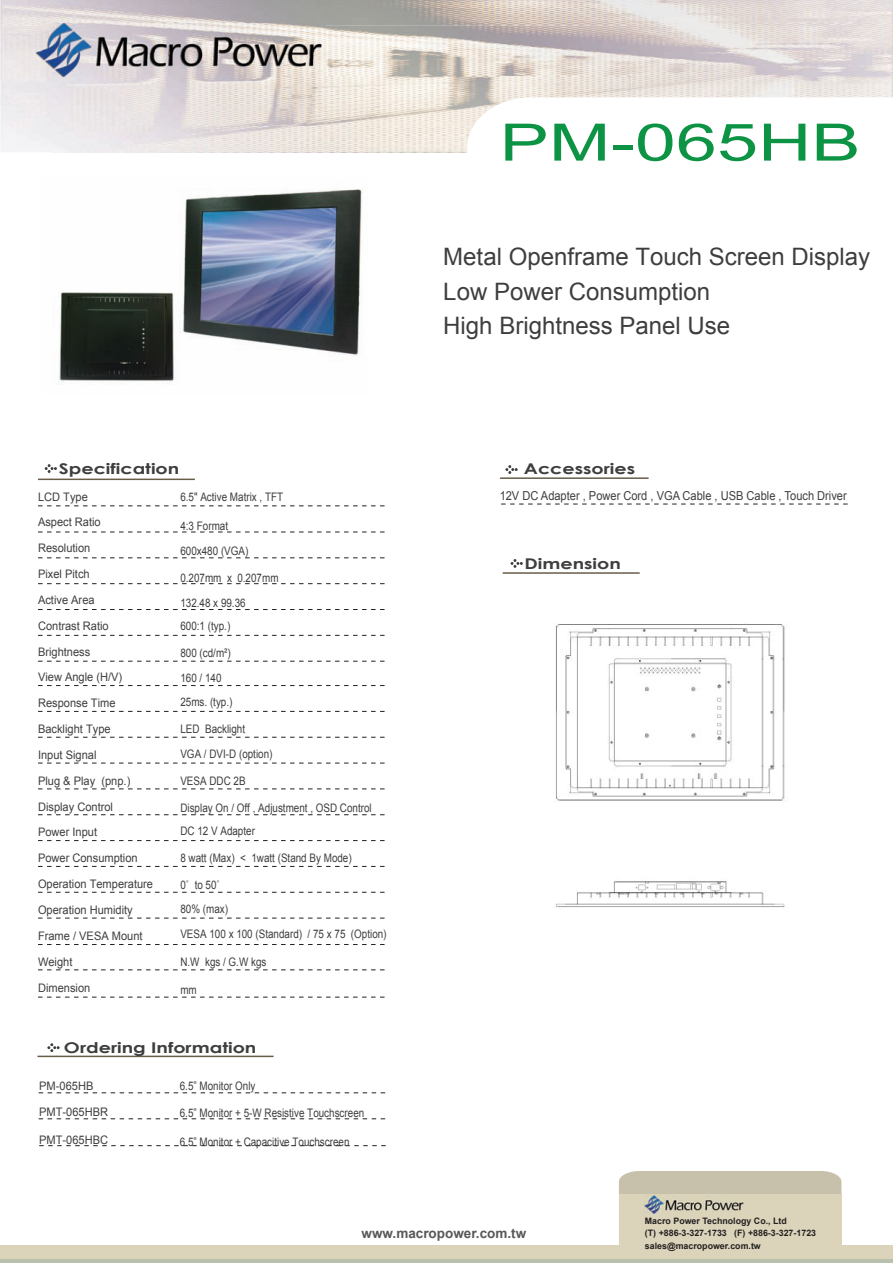
<style>
.page{position:relative;width:893px;height:1263px;background:#fff}
.page>*{position:absolute;margin:0;border:0;box-sizing:border-box;transform-origin:0 0}
.t1{font:51.6px "Arial";color:#0d9344;scale:1.43 1}
.t2{font:24px/34.5px "Arial";color:#3e3e3f}
.t3{font:700 14.85px "Century Gothic";color:#3e3e3f;scale:1.29 1}
.t4{font:700 13.5px "Arial";color:#57585a}
.t5{font:12.3px "Arial";color:#3e3e3f;scale:.9 1}
.t6{font:11.7px/25px "Arial";color:#3e3e3f;scale:.84 1}
.t7{font:11.7px "Arial";color:#3e3e3f;scale:.94 1}
.t8{font:700 8.85px/12.5px "Arial";color:#231f20}
</style>
<div class="page">
<img style="left:0;top:0;width:630px;height:25px">
<img style="left:630px;top:0;width:263px;height:97px">
<img style="left:0;top:25px;width:52px;height:127px">
<img style="left:325px;top:25px;width:306px;height:51px">
<img style="left:52px;top:76px;width:579px;height:76px">
<svg style="left:38px;top:506px;width:347px;height:1px"></svg>
<svg style="left:38px;top:532px;width:347px;height:1px"></svg>
<svg style="left:38px;top:558px;width:347px;height:1px"></svg>
<svg style="left:38px;top:583px;width:347px;height:1px"></svg>
<svg style="left:38px;top:609px;width:347px;height:1px"></svg>
<svg style="left:38px;top:635px;width:347px;height:1px"></svg>
<svg style="left:38px;top:661px;width:347px;height:1px"></svg>
<svg style="left:38px;top:685px;width:347px;height:1px"></svg>
<svg style="left:38px;top:711px;width:347px;height:1px"></svg>
<svg style="left:38px;top:737px;width:347px;height:1px"></svg>
<svg style="left:38px;top:763px;width:347px;height:1px"></svg>
<svg style="left:38px;top:789px;width:347px;height:1px"></svg>
<svg style="left:38px;top:814px;width:347px;height:1px"></svg>
<svg style="left:38px;top:840px;width:347px;height:1px"></svg>
<svg style="left:38px;top:866px;width:347px;height:1px"></svg>
<svg style="left:38px;top:892px;width:347px;height:1px"></svg>
<svg style="left:38px;top:918px;width:347px;height:1px"></svg>
<svg style="left:38px;top:944px;width:347px;height:1px"></svg>
<svg style="left:38px;top:969px;width:347px;height:1px"></svg>
<svg style="left:38px;top:997px;width:347px;height:1px"></svg>
<hr style="left:503px;top:572px;width:137px;height:2px;background:#685d49">
<svg style="left:511px;top:559px;width:12px;height:9px"></svg>
<hr style="left:500px;top:477px;width:149px;height:2px;background:#685d49">
<svg style="left:505px;top:465px;width:13px;height:9px"></svg>
<svg style="left:39px;top:1118px;width:347px;height:1px"></svg>
<svg style="left:39px;top:1092px;width:347px;height:1px"></svg>
<svg style="left:39px;top:1145px;width:347px;height:1px"></svg>
<svg style="left:501px;top:504px;width:347px;height:1px"></svg>
<hr style="left:37px;top:1056px;width:237px;height:1px;background:#685d49">
<svg style="left:47px;top:1043px;width:13px;height:9px"></svg>
<hr style="left:38px;top:479px;width:157px;height:1px;background:#685d49">
<svg style="left:45px;top:464px;width:12px;height:9px"></svg>
<div style="left:619px;top:1171px;width:222px;height:22px;background:#c7c1ab"></div>
<div style="left:619px;top:1193px;width:222px;height:60px;background:#dbd4ba"></div>
<div style="left:0;top:1245px;width:893px;height:18px;background:#dbd4ba"></div>
<img style="left:645px;top:1195px;width:99px;height:19px">
<hr style="left:0;top:1260px;width:893px;height:3px;background:#b8c1ac">
<svg style="left:467px;top:97px;width:426px;height:55px"></svg>
<img style="left:35px;top:23px;width:290px;height:53px">
<img style="left:555px;top:624px;width:230px;height:284px">
<img style="left:59px;top:189px;width:304px;height:196px">
<h1 class="t1" style="left:500px;top:109px;width:254px">PM-065HB</h1>
<p class="t3" style="left:59px;top:457px;width:95px">Specification</p>
<h2 class="t2" style="left:443px;top:240px;width:428px">Metal Openframe Touch Screen Display<br>Low Power Consumption<br>High Brightness Panel Use</h2>
<p class="t3" style="left:524px;top:458px;width:88px">Accessories</p>
<p class="t7" style="left:38px;top:489px;width:55px">LCD Type</p>
<p class="t7" style="left:38px;top:515px;width:68px">Aspect Ratio</p>
<p class="t7" style="left:38px;top:540px;width:57px">Resolution</p>
<p class="t7" style="left:38px;top:566px;width:56px">Pixel Pitch</p>
<p class="t7" style="left:38px;top:592px;width:62px">Active Area</p>
<p class="t7" style="left:38px;top:618px;width:77px">Contrast Ratio</p>
<p class="t7" style="left:38px;top:644px;width:57px">Brightness</p>
<p class="t7" style="left:38px;top:670px;width:91px">View Angle (H/V)</p>
<p class="t7" style="left:38px;top:695px;width:84px">Response Time</p>
<p class="t7" style="left:38px;top:721px;width:79px">Backlight Type</p>
<p class="t7" style="left:38px;top:747px;width:64px">Input Signal</p>
<p class="t7" style="left:38px;top:773px;width:100px">Plug &amp; Play (pnp.)</p>
<p class="t7" style="left:38px;top:799px;width:81px">Display Control</p>
<p class="t7" style="left:38px;top:825px;width:64px">Power Input</p>
<p class="t7" style="left:38px;top:850px;width:108px">Power Consumption</p>
<p class="t7" style="left:38px;top:876px;width:124px">Operation Temperature</p>
<p class="t7" style="left:38px;top:902px;width:102px">Operation Humidity</p>
<p class="t7" style="left:38px;top:928px;width:113px">Frame / VESA Mount</p>
<p class="t7" style="left:38px;top:954px;width:38px">Weight</p>
<p class="t7" style="left:38px;top:980px;width:57px">Dimension</p>
<p class="t6" style="left:180px;top:484px;width:124px">6.5" Active Matrix , TFT</p>
<p class="t5" style="left:500px;top:488px;width:387px">12V DC Adapter , Power Cord , VGA Cable , USB Cable , Touch Driver</p>
<p class="t6" style="left:180px;top:513px;width:82px">4:3 Format<br>600x480 (VGA)</p>
<p class="t6" style="left:180px;top:566px;width:118px">0.207mm x 0.207mm<br>132.48 x 99.36</p>
<p class="t6" style="left:180px;top:613px;width:61px">600:1 (typ.)</p>
<p class="t6" style="left:180px;top:641px;width:62px">800 (cd/m²)<br>160 / 140</p>
<p class="t6" style="left:180px;top:690px;width:63px">25ms. (typ.)</p>
<p class="t6" style="left:180px;top:716px;width:111px">LED Backlight<br>VGA / DVI-D (option)</p>
<p class="t6" style="left:180px;top:769px;width:79px">VESA DDC 2B</p>
<p class="t6" style="left:180px;top:796px;width:229px;line-height:23.7px">Display On / Off , Adjustment , OSD Control<br>DC 12 V Adapter</p>
<p class="t6" style="left:180px;top:845px;width:205px">8 watt (Max) &lt; 1watt (Stand By Mode)</p>
<p class="t6" style="left:180px;top:874px;width:58px;line-height:23.7px">0˚ to 50˚<br>80% (max)</p>
<p class="t6" style="left:180px;top:922px;width:247px">VESA 100 x 100 (Standard) / 75 x 75 (Option)</p>
<p class="t6" style="left:180px;top:949px;width:104px">N.W kgs / G.W kgs</p>
<p class="t6" style="left:180px;top:977px;width:21px">mm</p>
<p class="t3" style="left:525px;top:552px;width:76px">Dimension</p>
<p class="t3" style="left:64px;top:1036px;width:151px">Ordering Information</p>
<p class="t7" style="left:39px;top:1079px;width:59px">PM-065HB</p>
<p class="t6" style="left:180px;top:1074px;width:92px">6.5” Monitor Only</p>
<p class="t6" style="left:180px;top:1101px;width:221px">6.5” Monitor + 5-W Resistive Touchscreen</p>
<p class="t6" style="left:180px;top:1130px;width:204px">6.5” Monitor + Capacitive Touchscreen</p>
<p class="t7" style="left:39px;top:1104px;width:75px">PMT-065HBR</p>
<p class="t7" style="left:39px;top:1132px;width:75px">PMT-065HBC</p>
<p class="t4" style="left:362px;top:1224px;width:166px">www.macropower.com.tw</p>
<p class="t8" style="left:645px;top:1215px;width:173px">Macro Power Technology Co., Ltd<br>(T) +886-3-327-1733 (F) +886-3-327-1723 sales@macropower.com.tw</p>
</div>
